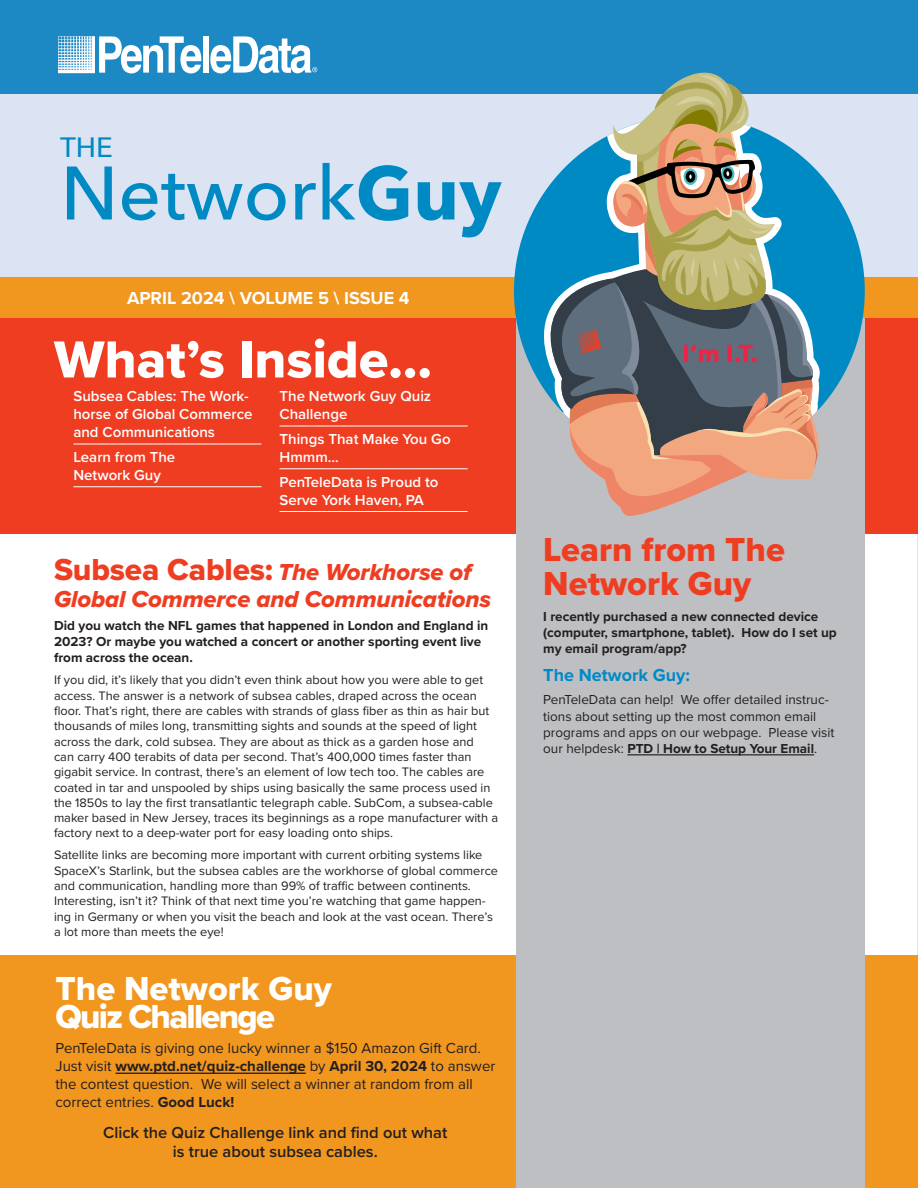
<style>
.page{position:relative;width:918px;height:1188px;background:#fff}
.page>*{position:absolute;margin:0;border:0;box-sizing:border-box;transform-origin:0 0}
.t1{font:500 74.85px "Avenir Next";color:#008ac3}
.t2{font:54px "Proxima Nova Extrabld";color:#fff}
.t3{font:34.5px/28.5px "Proxima Nova Extrabld";letter-spacing:-.05em;color:#fff}
.t4{font:34.5px/34.5px "Proxima Nova Extrabld";color:#ef3d22}
.t5{font:500 27.9px "Avenir Next";color:#008ac3}
.t6{font:700 24.3px "Avenir Next";color:#ee2346}
.t7{font:24px/27px "Proxima Nova Extrabld It";letter-spacing:-.005em;color:#ef3d22}
.t8{font:700 18px "Proxima Nova";color:#fff}
.t9{font:700 18px "Proxima Nova";color:#0089c6}
.t10{font:600 16.5px/19.8px "Proxima Nova";color:#231f20;text-align:center}
.t11{font:15px/18px "Proxima Nova";color:#231f20}
.t12{font:600 15px/18px "Proxima Nova";color:#fff}
.t13{font:700 13.5px/16.2px "Proxima Nova";color:#231f20}
.t14{font:13.5px/16.2px "Proxima Nova";color:#231f20}
.t15{font:12.75px/15.3px "Proxima Nova";color:#231f20}
.s1{font-weight:700}
.s2{font-family:"Proxima Nova Extrabld";font-size:31.5px}
</style>
<div class="page">
<div style="left:0;top:956px;width:917px;height:232px;background:#f1961f"></div>
<hr style="left:917px;top:0;width:1px;height:1188px;background:#f1961f">
<div style="left:0;top:317px;width:918px;height:217px;background:#ef3d22"></div>
<div style="left:516px;top:298px;width:348px;height:890px;background:#bebfc2"></div>
<div style="left:0;top:0;width:917px;height:106px;background:#1d89c4"></div>
<div style="left:0;top:211px;width:918px;height:106px;background:#f1961f"></div>
<div style="left:0;top:94px;width:918px;height:183px;background:#dce4f4"></div>
<div style="left:514px;top:116px;width:351px;height:350px;background:#008ac3;border-radius:50%"></div>
<svg style="left:531px;top:72px;width:292px;height:444px"></svg>
<div style="left:203px;top:36px;width:6px;height:37px;background:#fff"></div>
<svg style="left:58px;top:36px;width:143px;height:38px"></svg>
<svg style="left:210px;top:36px;width:107px;height:38px"></svg>
<hr style="left:73px;top:444px;width:189px;height:1px;background:#fff">
<hr style="left:73px;top:487px;width:189px;height:1px;background:#fff">
<hr style="left:280px;top:426px;width:188px;height:1px;background:#fff">
<hr style="left:280px;top:469px;width:188px;height:1px;background:#fff">
<hr style="left:280px;top:511px;width:188px;height:1px;background:#fff">
<hr style="left:627px;top:754px;width:187px;height:1px;background:#231f20">
<hr style="left:116px;top:1073px;width:190px;height:1px;background:#231f20">
<p class="t5" style="left:60px;top:123px;width:54px">THE</p>
<p class="t1" style="left:61px;top:130px;width:443px">Network<span class="s1">Guy</span></p>
<p class="t8" style="left:127px;top:285px;width:284px">APRIL 2024 \ VOLUME 5 \ ISSUE 4</p>
<p class="t2" style="left:54px;top:319px;width:380px">What’s Inside...</p>
<p class="t12" style="left:73px;top:387px;width:181px">Subsea Cables: The Work&shy;horse of Global Commerce and Communications</p>
<p class="t12" style="left:73px;top:447px;width:103px">Learn from The<br>Network Guy</p>
<p class="t12" style="left:280px;top:387px;width:153px">The Network Guy Quiz<br>Challenge</p>
<p class="t12" style="left:280px;top:429px;width:173px">Things That Make You Go<br>Hmmm...</p>
<p class="t12" style="left:280px;top:472px;width:160px">PenTeleData is Proud to<br>Serve York Haven, PA</p>
<p class="t7" style="left:54px;top:558px;width:439px"><span class="s2">Subsea Cables:</span> The Workhorse of<br>Global Commerce and Communications</p>
<p class="t13" style="left:54px;top:617px;width:436px">Did you watch the NFL games that happened in London and England in<br>2023? Or maybe you watched a concert or another sporting event live from across the ocean.</p>
<p class="t15" style="left:54px;top:672px;width:446px">If you did, it’s likely that you didn’t even think about how you were able to get access. The answer is a network of subsea cables, draped across the ocean floor. That’s right, there are cables with strands of glass fiber as thin as hair but thousands of miles long, transmitting sights and sounds at the speed of light across the dark, cold subsea. They are about as thick as a garden hose and<br>can carry 400 terabits of data per second. That’s 400,000 times faster than gigabit service. In contrast, there’s an element of low tech too. The cables are coated in tar and unspooled by ships using basically the same process used in the 1850s to lay the first transatlantic telegraph cable. SubCom, a subsea-cable maker based in New Jersey, traces its beginnings as a rope manufacturer with a factory next to a deep-water port for easy loading onto ships.</p>
<p class="t15" style="left:54px;top:847px;width:446px">Satellite links are becoming more important with current orbiting systems like SpaceX’s Starlink, but the subsea cables are the workhorse of global commerce and communication, handling more than 99% of traffic between continents.<br>Interesting, isn’t it? Think of that next time you’re watching that game happen&shy;ing in Germany or when you visit the beach and look at the vast ocean. There’s a lot more than meets the eye!</p>
<p class="t3" style="left:56px;top:974px;width:278px">The Network Guy<br>Quiz Challenge</p>
<p class="t11" style="left:56px;top:1039px;width:441px">PenTeleData is giving one lucky winner a $150 Amazon Gift Card.<br>Just visit <span class="s1">www.ptd.net/quiz-challenge</span> by <span class="s1">April 30, 2024</span> to answer the contest question. We will select a winner at random from all correct entries. <span class="s1">Good Luck!</span></p>
<p class="t10" style="left:103px;top:1122px;width:346px">Click the Quiz Challenge link and find out what is true about subsea cables.</p>
<p class="t6" style="left:682px;top:332px;width:77px">I’m I.T.</p>
<p class="t4" style="left:543px;top:532px;width:243px">Learn from The<br>Network Guy</p>
<p class="t13" style="left:543px;top:608px;width:295px">I recently purchased a new connected device (computer, smartphone, tablet). How do I set up my email program/app?</p>
<p class="t9" style="left:543px;top:662px;width:148px">The Network Guy:</p>
<p class="t14" style="left:543px;top:691px;width:293px">PenTeleData can help! We offer detailed instruc&shy;tions about setting up the most common email programs and apps on our webpage. Please visit our helpdesk: <span class="s1">PTD | How to Setup Your Email</span>.</p>
</div>
